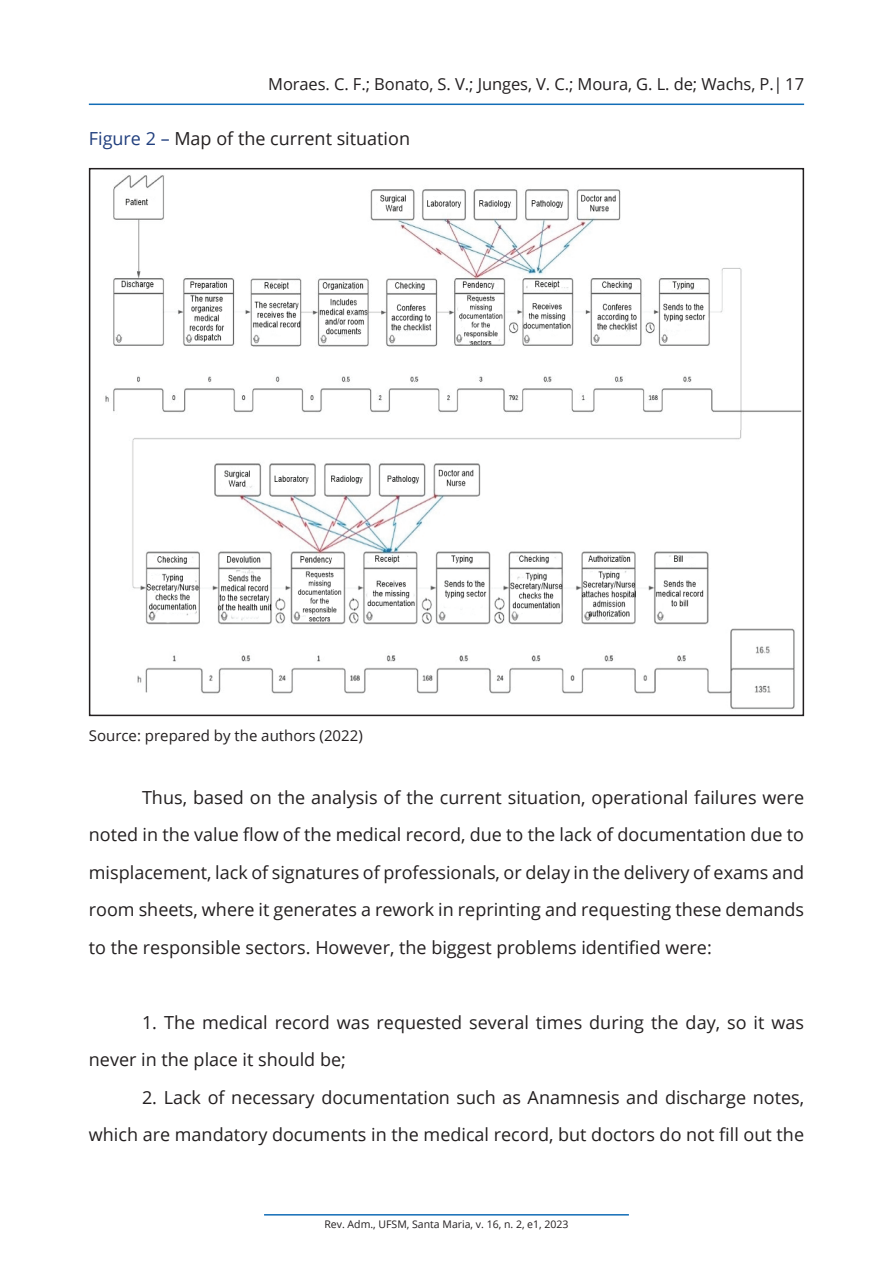
<style>
.page{position:relative;width:893px;height:1263px;background:#fff}
.page>*{position:absolute;margin:0;border:0;box-sizing:border-box;transform-origin:0 0}
._10-Texto{font:18px/37.5px "Open Sans";color:#231f20;text-align:justify}
._14-Titulo_Tabela_Figura_Quadro{font:18px "Open Sans";color:#231f20}
.t1{font:16.5px "Open Sans";letter-spacing:-.005em;color:#231f20}
._19-Legenda_Tabela_Figura_Quadro{font:15px "Open Sans";color:#231f20}
.t2{font:10.5px "Open Sans";color:#231f20}
.s1{color:#213f7e}
</style>
<div class="page">
<hr style="left:89px;top:104px;width:715px;height:1px;background:#126db7">
<hr style="left:264px;top:1214px;width:365px;height:1px;background:#126db7">
<img style="left:105px;top:175px;width:696px;height:535px">
<p class="t1" style="left:268px;top:73px;width:537px">Moraes. C. F.; Bonato, S. V.; Junges, V. C.; Moura, G. L. de; Wachs, P.| 17</p>
<p class="_14-Titulo_Tabela_Figura_Quadro" style="left:89px;top:126px;width:323px"><span class="s1">Figure 2 –</span> Map of the current situation</p>
<p class="_19-Legenda_Tabela_Figura_Quadro" style="left:89px;top:725px;width:275px">Source: prepared by the authors (2022)</p>
<p class="_10-Texto" style="left:89px;top:778px;width:717px;text-indent:53px">Thus, based on the analysis of the current situation, operational failures were noted in the value flow of the medical record, due to the lack of documentation due to misplacement, lack of signatures of professionals, or delay in the delivery of exams and room sheets, where it generates a rework in reprinting and requesting these demands to the responsible sectors. However, the biggest problems identified were:</p>
<p class="_10-Texto" style="left:89px;top:1003px;width:717px;text-indent:53px">1. The medical record was requested several times during the day, so it was never in the place it should be;</p>
<p class="_10-Texto" style="left:89px;top:1078px;width:717px;text-align:right">2. Lack of necessary documentation such as Anamnesis and discharge notes, which are mandatory documents in the medical record, but doctors do not fill out the</p>
<p class="t2" style="left:324px;top:1217px;width:246px">Rev. Adm., UFSM, Santa Maria, v. 16, n. 2, e1, 2023</p>
</div>
